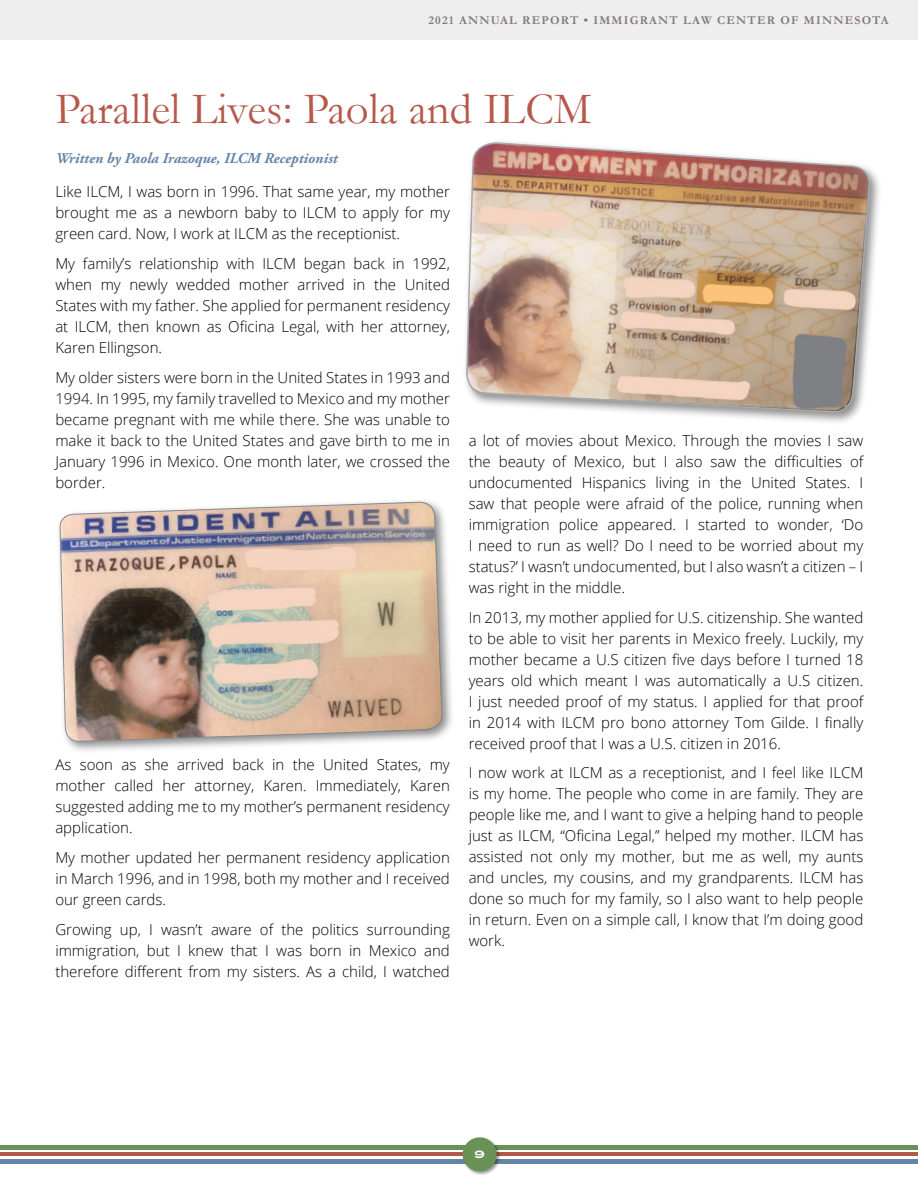
<style>
.page{position:relative;width:918px;height:1188px;background:#fff}
.page>*{position:absolute;margin:0;border:0;box-sizing:border-box;transform-origin:0 0}
.t1{font:45px "Garamond";color:#b5594b}
.t2{font:300 15px/21px "Open Sans";color:#000;text-align:justify}
.t3{font:italic 700 15px "Adobe Garamond Pro";color:#6585a7}
.t4{font:700 12px "Garamond";letter-spacing:.1em;color:#827976}
.t5{font:10.5px "Turnpike";color:#fff}
</style>
<div class="page">
<hr style="left:0;top:1153px;width:918px;height:3px;background:#b5594b">
<hr style="left:0;top:1159px;width:918px;height:4px;background:#6585a7">
<hr style="left:0;top:1146px;width:918px;height:4px;background:#699257">
<div style="left:462px;top:1136px;width:39px;height:40px;background:#000;opacity:.4"></div>
<div style="left:463px;top:1137px;width:34px;height:34px;background:#699257;border-radius:50%"></div>
<div style="left:0;top:0;width:918px;height:40px;background:#efeeee"></div>
<div style="left:56px;top:498px;width:399px;height:256px;background:#000;opacity:.45"></div>
<img style="left:59px;top:502px;width:383px;height:240px">
<div style="left:462px;top:138px;width:421px;height:287px;background:#000;opacity:.45"></div>
<img style="left:465px;top:143px;width:408px;height:270px">
<p class="t4" style="left:428px;top:13px;width:462px">2021 ANNUAL REPORT • IMMIGRANT LAW CENTER OF MINNESOTA</p>
<h1 class="t1" style="left:55px;top:78px;width:538px">Parallel Lives: Paola and ILCM</h1>
<p class="t3" style="left:55px;top:150px;width:284px">Written by Paola Irazoque, ILCM Receptionist</p>
<p class="t2" style="left:55px;top:181px;width:396px">Like ILCM, I was born in 1996. That same year, my mother brought me as a newborn baby to ILCM to apply for my green card. Now, I work at ILCM as the receptionist.</p>
<p class="t2" style="left:55px;top:253px;width:396px">My family’s relationship with ILCM began back in 1992, when my newly wedded mother arrived in the United States with my father. She applied for permanent residency at ILCM, then known as Oficina Legal, with her attorney, Karen Ellingson.</p>
<p class="t2" style="left:55px;top:367px;width:396px">My older sisters were born in the United States in 1993 and 1994. In 1995, my family travelled to Mexico and my mother became pregnant with me while there. She was unable to make it back to the United States and gave birth to me in January 1996 in Mexico. One month later, we crossed the border.</p>
<p class="t2" style="left:469px;top:429px;width:396px">a lot of movies about Mexico. Through the movies I saw the beauty of Mexico, but I also saw the difficulties of undocumented Hispanics living in the United States. I saw that people were afraid of the police, running when immigration police appeared. I started to wonder, ‘Do I need to run as well? Do I need to be worried about my status?’ I wasn’t undocumented, but I also wasn’t a citizen – I was right in the middle.</p>
<p class="t2" style="left:469px;top:606px;width:396px">In 2013, my mother applied for U.S. citizenship. She wanted to be able to visit her parents in Mexico freely. Luckily, my mother became a U.S citizen five days before I turned 18 years old which meant I was automatically a U.S citizen.<br>I just needed proof of my status. I applied for that proof in 2014 with ILCM pro bono attorney Tom Gilde. I finally received proof that I was a U.S. citizen in 2016.</p>
<p class="t2" style="left:469px;top:762px;width:396px">I now work at ILCM as a receptionist, and I feel like ILCM is my home. The people who come in are family. They are people like me, and I want to give a helping hand to people just as ILCM, “Oficina Legal,” helped my mother. ILCM has assisted not only my mother, but me as well, my aunts and uncles, my cousins, and my grandparents. ILCM has done so much for my family, so I also want to help people in return. Even on a simple call, I know that I’m doing good work.</p>
<p class="t2" style="left:55px;top:754px;width:396px">As soon as she arrived back in the United States, my mother called her attorney, Karen. Immediately, Karen suggested adding me to my mother’s permanent residency application.</p>
<p class="t2" style="left:55px;top:847px;width:396px">My mother updated her permanent residency application in March 1996, and in 1998, both my mother and I received our green cards.</p>
<p class="t2" style="left:55px;top:919px;width:396px">Growing up, I wasn’t aware of the politics surrounding immigration, but I knew that I was born in Mexico and therefore different from my sisters. As a child, I watched</p>
<p class="t5" style="left:474px;top:1147px;width:12px">9</p>
</div>
